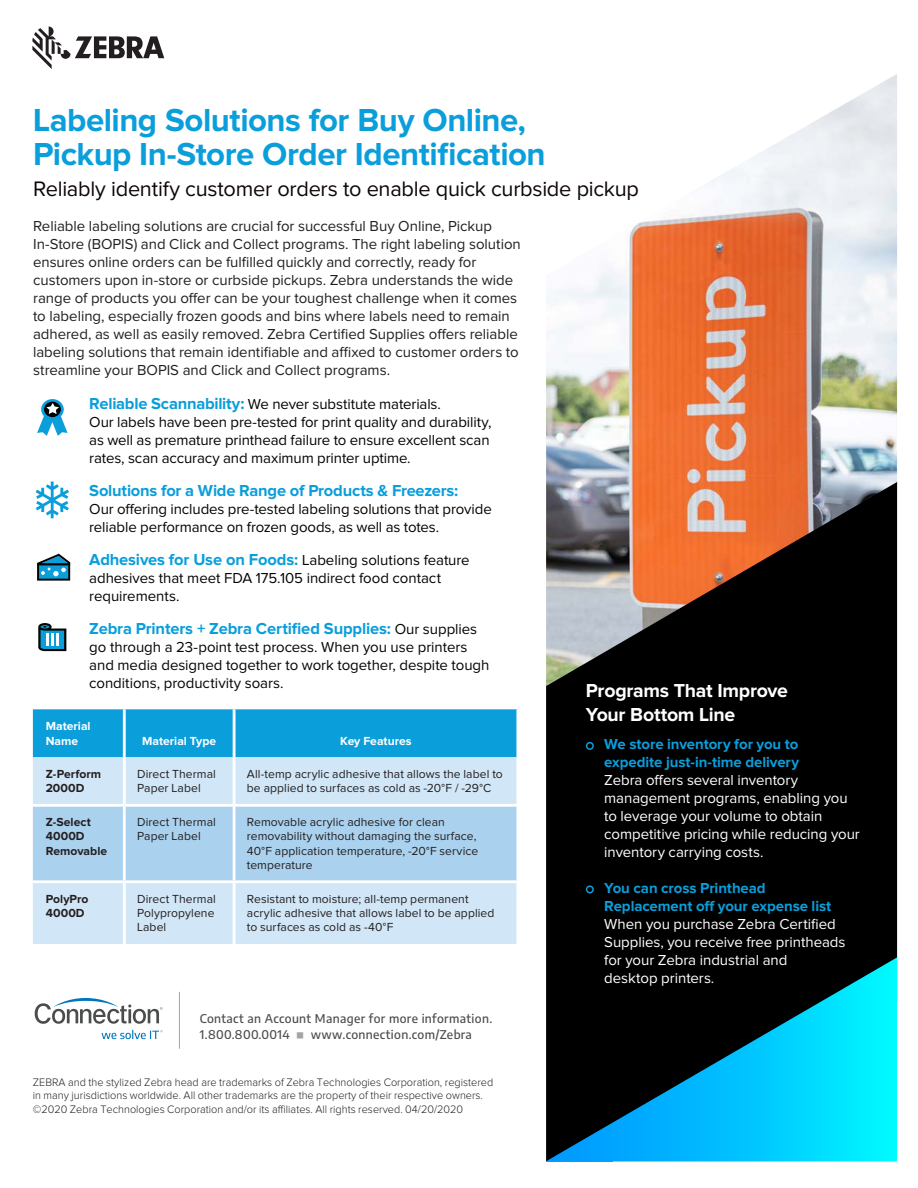
<style>
.page{position:relative;width:918px;height:1188px;background:#fff}
.page>*{position:absolute;margin:0;border:0;box-sizing:border-box;transform-origin:0 0}
.t1{font:700 33px/34.5px "Proxima Nova";letter-spacing:-.015em;color:#0a9edb}
.t2{font:21.75px "Proxima Nova";letter-spacing:-.01em;color:#0e0608}
.t3{font:700 19.5px/24px "Proxima Nova";letter-spacing:-.015em;color:#fff}
.t4{font:700 16.5px "Proxima Nova";letter-spacing:-.01em;color:#0a9edb}
.t5{font:15px/18px "Proxima Nova";letter-spacing:-.005em;color:#231f20}
.t6{font:15px/18px "Proxima Nova";letter-spacing:-.005em;color:#040503}
.t7{font:15px/18px "Proxima Nova";letter-spacing:-.005em;color:#fff}
.t8{font:12.15px/14.2px "Proxima Nova";letter-spacing:.005em;color:#231f20}
.t9{font:700 12.15px/14.2px "Proxima Nova";letter-spacing:.005em;color:#231f20}
.t10{font:700 12.15px/14.2px "Proxima Nova";color:#fff}
.Cobrand_CTA{font:500 12px "Encode Sans";letter-spacing:.03em;color:#4b4c4d}
.t11{font:300 11.25px/13.5px "Proxima Nova";color:#231f20}
.s1{font-weight:700;font-size:16.5px;color:#0a9edb}
.s2{font-weight:400;font-size:15px;color:#040503}
.s3{font-family:"Bundesbahn Pi Two";font-weight:400;color:#a3a4a8}
.s4{font-weight:700;color:#0a9edb}
</style>
<div class="page">
<div style="left:546px;top:686px;width:351px;height:271px;background:#000"></div>
<svg style="left:32px;top:26px;width:132px;height:43px"></svg>
<svg style="left:546px;top:957px;width:351px;height:205px;background:#00697f"></svg>
<div style="left:586px;top:742px;width:8px;height:8px;border:2px solid #0d9ed9;border-radius:50%"></div>
<div style="left:586px;top:885px;width:8px;height:8px;border:2px solid #0d9ed9;border-radius:50%"></div>
<svg style="left:36px;top:482px;width:33px;height:36px"></svg>
<svg style="left:38px;top:623px;width:28px;height:28px"></svg>
<svg style="left:37px;top:399px;width:31px;height:37px"></svg>
<svg style="left:37px;top:554px;width:33px;height:27px"></svg>
<div style="left:33px;top:709px;width:483px;height:48px;background:#0a9edb"></div>
<div style="left:33px;top:757px;width:483px;height:187px;background:#d1e6f6"></div>
<div style="left:33px;top:807px;width:483px;height:73px;background:#aad1ee"></div>
<hr style="left:123px;top:709px;width:3px;height:48px;background:#fff">
<hr style="left:123px;top:757px;width:3px;height:47px;background:#fff">
<hr style="left:233px;top:757px;width:3px;height:47px;background:#fff">
<hr style="left:33px;top:804px;width:91px;height:3px;background:#fff">
<hr style="left:124px;top:804px;width:110px;height:3px;background:#fff">
<hr style="left:123px;top:807px;width:3px;height:73px;background:#fff">
<hr style="left:234px;top:804px;width:285px;height:3px;background:#fff">
<hr style="left:233px;top:807px;width:3px;height:73px;background:#fff">
<hr style="left:33px;top:880px;width:91px;height:3px;background:#fff">
<hr style="left:124px;top:880px;width:110px;height:3px;background:#fff">
<hr style="left:123px;top:883px;width:3px;height:61px;background:#fff">
<hr style="left:234px;top:880px;width:285px;height:3px;background:#fff">
<hr style="left:233px;top:883px;width:3px;height:61px;background:#fff">
<hr style="left:233px;top:709px;width:3px;height:48px;background:#fff">
<img style="left:546px;top:74px;width:351px;height:612px">
<svg style="left:35px;top:998px;width:128px;height:26px"></svg>
<svg style="left:102px;top:1030px;width:61px;height:9px"></svg>
<hr style="left:179px;top:992px;width:1px;height:57px;background:#a3a4a8">
<p class="t1" style="left:33px;top:104px;width:514px">Labeling Solutions for Buy Online,<br>Pickup In-Store Order Identification</p>
<p class="t2" style="left:33px;top:179px;width:607px">Reliably identify customer orders to enable quick curbside pickup</p>
<p class="t5" style="left:33px;top:218px;width:489px">Reliable labeling solutions are crucial for successful Buy Online, Pickup In-Store (BOPIS) and Click and Collect programs. The right labeling solution ensures online orders can be fulfilled quickly and correctly, ready for customers upon in-store or curbside pickups. Zebra understands the wide range of products you offer can be your toughest challenge when it comes to labeling, especially frozen goods and bins where labels need to remain adhered, as well as easily removed. Zebra Certified Supplies offers reliable labeling solutions that remain identifiable and affixed to customer orders to streamline your BOPIS and Click and Collect programs.</p>
<p class="t6" style="left:89px;top:396px;width:404px"><span class="s1">Reliable Scannability:</span> We never substitute materials.<br>Our labels have been pre-tested for print quality and durability, as well as premature printhead failure to ensure excellent scan rates, scan accuracy and maximum printer uptime.</p>
<p class="t4" style="left:89px;top:483px;width:370px">Solutions for a Wide Range of Products &amp; Freezers:</p>
<p class="t6" style="left:89px;top:501px;width:404px">Our offering includes pre-tested labeling solutions that provide reliable performance on frozen goods, as well as totes.</p>
<p class="t6" style="left:89px;top:552px;width:382px"><span class="s1">Adhesives for Use on Foods:</span> Labeling solutions feature adhesives that meet FDA 175.105 indirect food contact requirements.</p>
<p class="t4" style="left:89px;top:621px;width:390px">Zebra Printers + Zebra Certified Supplies: <span class="s2">Our supplies</span></p>
<p class="t6" style="left:89px;top:639px;width:402px">go through a 23-point test process. When you use printers and media designed together to work together, despite tough conditions, productivity soars.</p>
<p class="t10" style="left:46px;top:720px;width:46px">Material<br>Name</p>
<p class="t10" style="left:142px;top:734px;width:76px">Material Type</p>
<p class="t10" style="left:340px;top:734px;width:73px">Key Features</p>
<p class="t9" style="left:46px;top:768px;width:57px">Z-Perform<br>2000D</p>
<p class="t8" style="left:137px;top:768px;width:80px">Direct Thermal<br>Paper Label</p>
<p class="t8" style="left:247px;top:768px;width:257px">All-temp acrylic adhesive that allows the label to be applied to surfaces as cold as -20°F / -29°C</p>
<p class="t9" style="left:46px;top:816px;width:63px">Z-Select<br>4000D<br>Removable</p>
<p class="t8" style="left:137px;top:816px;width:80px">Direct Thermal<br>Paper Label</p>
<p class="t8" style="left:247px;top:816px;width:233px">Removable acrylic adhesive for clean removability without damaging the surface, 40°F application temperature, -20°F service temperature</p>
<p class="t9" style="left:46px;top:892px;width:44px">PolyPro<br>4000D</p>
<p class="t8" style="left:137px;top:892px;width:80px;text-align:justify">Direct Thermal Polypropylene Label</p>
<p class="t8" style="left:247px;top:892px;width:249px">Resistant to moisture; all-temp permanent acrylic adhesive that allows label to be applied to surfaces as cold as -40°F</p>
<p class="Cobrand_CTA" style="left:200px;top:1010px;width:294px">Contact an Account Manager for more information.</p>
<p class="Cobrand_CTA" style="left:200px;top:1026px;width:274px">1.800.800.0014 <span class="s3">J</span> www.connection.com/Zebra</p>
<p class="t11" style="left:33px;top:1076px;width:462px">ZEBRA and the stylized Zebra head are trademarks of Zebra Technologies Corporation, registered in many jurisdictions worldwide. All other trademarks are the property of their respective owners. ©2020 Zebra Technologies Corporation and/or its affiliates. All rights reserved. 04/20/2020</p>
<p class="t3" style="left:586px;top:680px;width:203px">Programs That Improve<br>Your Bottom Line</p>
<p class="t7" style="left:604px;top:735px;width:257px"><span class="s4">We store inventory for you to expedite just-in-time delivery<br></span>Zebra offers several inventory management programs, enabling you to leverage your volume to obtain competitive pricing while reducing your inventory carrying costs.</p>
<p class="t7" style="left:604px;top:879px;width:243px"><span class="s4">You can cross Printhead<br>Replacement off your expense list<br></span>When you purchase Zebra Certified<br>Supplies, you receive free printheads for your Zebra industrial and<br>desktop printers.</p>
</div>
